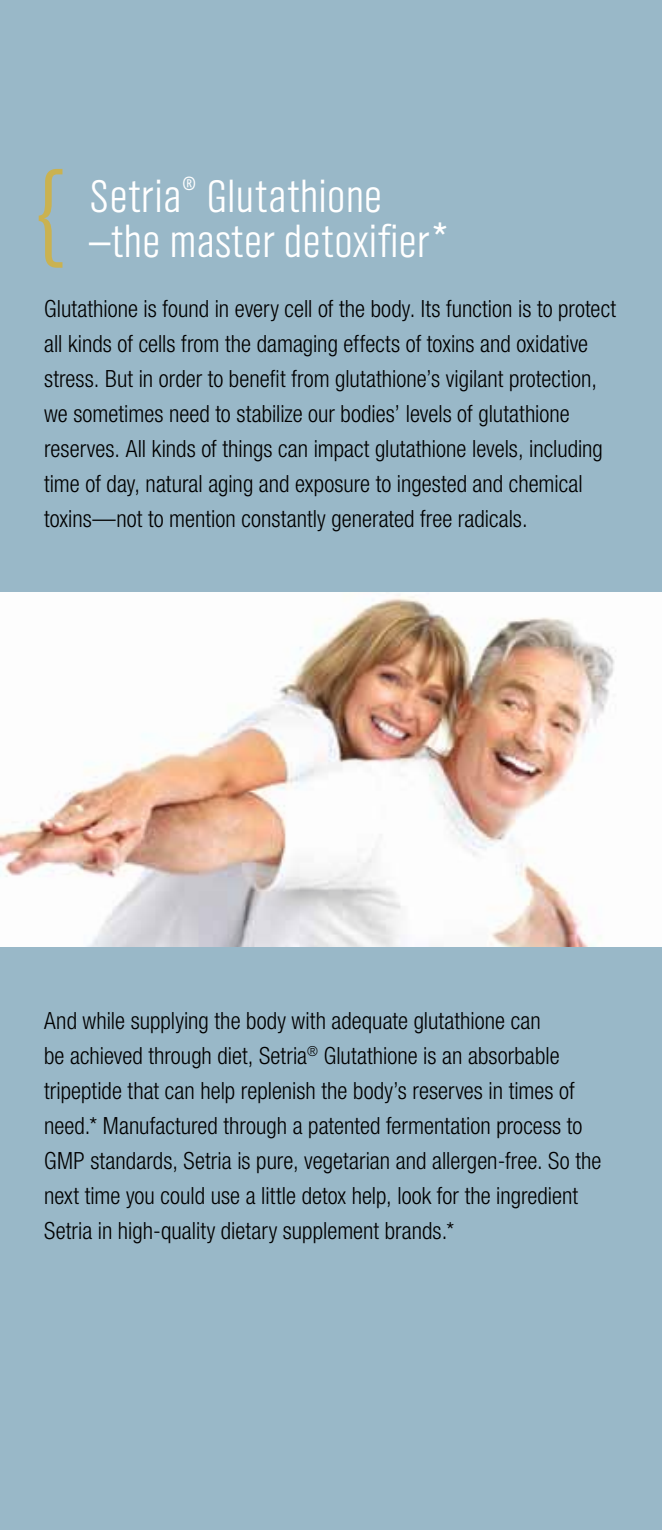
<style>
.page{position:relative;width:662px;height:1530px;background:#99b8c8}
.page>*{position:absolute;margin:0;border:0;box-sizing:border-box;transform-origin:0 0}
.t1{font:300 condensed 110px "Helvetica Neue";color:#cab250}
.t2{font:300 47.5px/45px "TV Nord Cond EF";letter-spacing:.01em;color:#fff}
.t3{font:300 condensed 23.75px/35px "Helvetica Neue";color:#000}
</style>
<div class="page">
<img style="left:0;top:592px;width:662px;height:355px">
<h1 class="t1" style="left:35px;top:145px;width:28px">{</h1>
<h2 class="t2" style="left:89px;top:174px;width:358px">Setria<sup>®</sup> Glutathione —the master detoxifier*</h2>
<p class="t3" style="left:44px;top:291px;width:573px">Glutathione is found in every cell of the body. Its function is to protect all kinds of cells from the damaging effects of toxins and oxidative stress. But in order to benefit from glutathione’s vigilant protection, we sometimes need to stabilize our bodies’ levels of glutathione reserves. All kinds of things can impact glutathione levels, including time of day, natural aging and exposure to ingested and chemical toxins—not to mention constantly generated free radicals.</p>
<p class="t3" style="left:44px;top:1003px;width:559px">And while supplying the body with adequate glutathione can<br>be achieved through diet, Setria<sup>®</sup> Glutathione is an absorbable tripeptide that can help replenish the body’s reserves in times of need.* Manufactured through a patented fermentation process to GMP standards, Setria is pure, vegetarian and allergen-free. So the next time you could use a little detox help, look for the ingredient Setria in high-quality dietary supplement brands.*</p>
</div>
